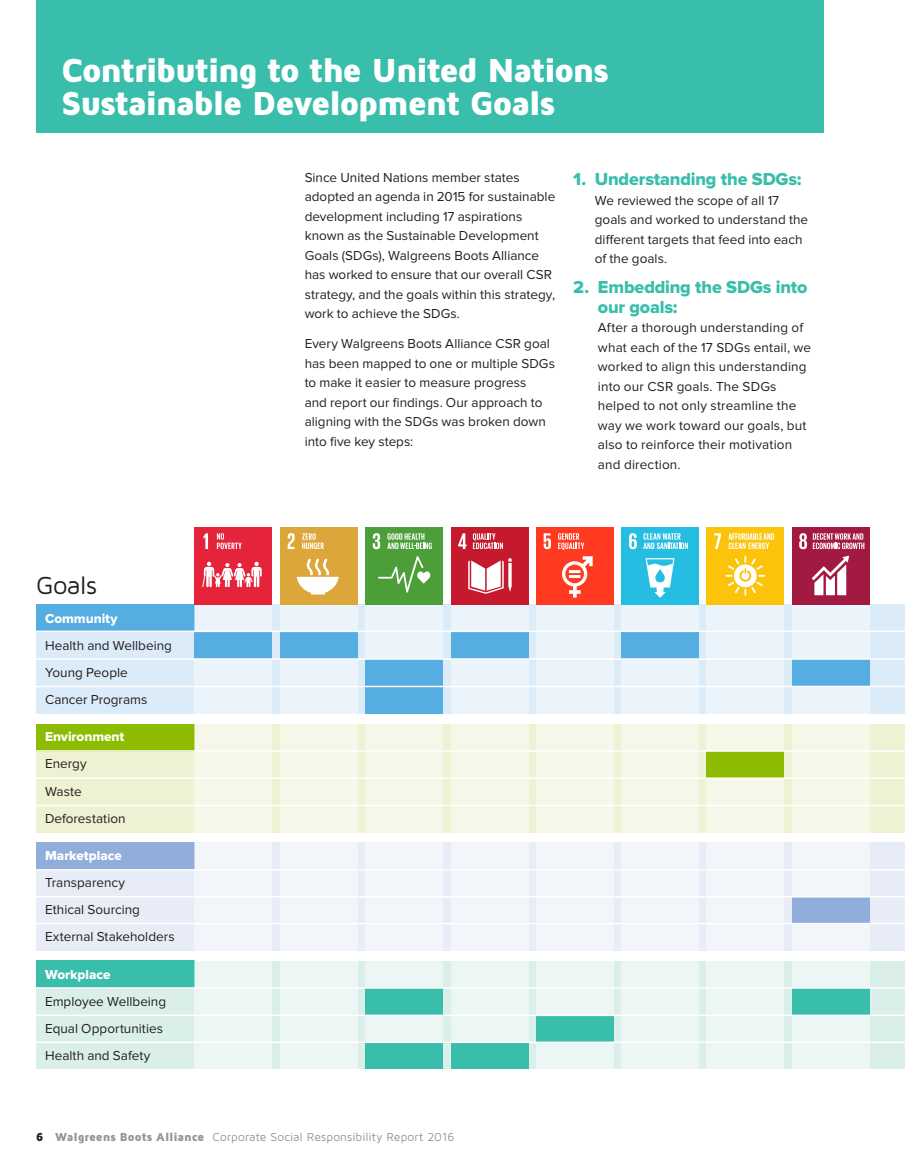
<style>
.page{position:relative;width:905px;height:1175px;background:#fff}
.page>*{position:absolute;margin:0;border:0;box-sizing:border-box;transform-origin:0 0}
.t1{font:900 34.5px/33px "Maven Pro";letter-spacing:-.05em;color:#fff}
.t2{font:25.5px "Maven Pro";letter-spacing:-.02em;color:#231f20}
.t3{font:18px/19.5px "Proxima Nova Extrabld";letter-spacing:-.01em;color:#38beab}
.t4{font:13.5px/19.5px "Proxima Nova";letter-spacing:.005em;color:#231f20}
.t5{font:13.5px "Proxima Nova Extrabld";color:#fff}
.t6{font:12px "Maven Pro";letter-spacing:.005em;color:#939598}
.s1{font-weight:900;color:#231f20}
.s2{font-weight:900}
</style>
<div class="page">
<div style="left:36px;top:961px;width:868px;height:108px;background:#daefea"></div>
<div style="left:36px;top:842px;width:868px;height:109px;background:#e7ecf7"></div>
<div style="left:36px;top:724px;width:868px;height:108px;background:#eef1d2"></div>
<div style="left:36px;top:604px;width:868px;height:110px;background:#dbebf8"></div>
<div style="left:36px;top:0;width:788px;height:133px;background:#38beab"></div>
<div style="left:36px;top:604px;width:158px;height:27px;background:#55ade1"></div>
<div style="left:36px;top:724px;width:158px;height:27px;background:#8dbb00"></div>
<div style="left:36px;top:842px;width:158px;height:27px;background:#91aeda"></div>
<div style="left:36px;top:961px;width:158px;height:27px;background:#38beab"></div>
<div style="left:194px;top:587px;width:78px;height:482px;background:linear-gradient(to right,#f1f6f5,#f1f6f5)"></div>
<div style="left:280px;top:587px;width:78px;height:482px;background:linear-gradient(to right,#f1f6f5,#f1f6f5)"></div>
<div style="left:365px;top:587px;width:78px;height:482px;background:linear-gradient(to right,#f3f7f4,#f3f7f4)"></div>
<div style="left:450px;top:587px;width:78px;height:482px;background:linear-gradient(to right,#f2f6f5,#f2f6f5)"></div>
<div style="left:621px;top:587px;width:78px;height:482px;background:linear-gradient(to right,#f1f6f5,#f1f6f5)"></div>
<div style="left:791px;top:587px;width:78px;height:482px;background:linear-gradient(to right,#f2f6f4,#f2f6f4)"></div>
<svg style="left:706px;top:604px;width:78px;height:465px;fill:#f2f6fa"></svg>
<div style="left:536px;top:587px;width:77px;height:482px;background:linear-gradient(to right,#f1f6f5,#f1f6f5)"></div>
<div style="left:194px;top:632px;width:78px;height:26px;background:#55ade1"></div>
<div style="left:280px;top:632px;width:78px;height:26px;background:#55ade1"></div>
<div style="left:365px;top:659px;width:78px;height:27px;background:#55ade1"></div>
<div style="left:450px;top:632px;width:78px;height:26px;background:#55ade1"></div>
<div style="left:621px;top:632px;width:78px;height:26px;background:#55ade1"></div>
<div style="left:791px;top:659px;width:78px;height:27px;background:#55ade1"></div>
<div style="left:791px;top:897px;width:78px;height:26px;background:#91aeda"></div>
<div style="left:791px;top:988px;width:78px;height:27px;background:#38beab"></div>
<div style="left:706px;top:751px;width:78px;height:27px;background:#8dbb00"></div>
<div style="left:365px;top:687px;width:78px;height:27px;background:#55ade1"></div>
<div style="left:365px;top:988px;width:78px;height:27px;background:#38beab"></div>
<div style="left:365px;top:1042px;width:78px;height:27px;background:#38beab"></div>
<div style="left:450px;top:1042px;width:78px;height:27px;background:#38beab"></div>
<div style="left:536px;top:1015px;width:77px;height:27px;background:#38beab"></div>
<hr style="left:28px;top:750px;width:876px;height:1px;background:#fff">
<hr style="left:28px;top:777px;width:876px;height:2px;background:#fff">
<hr style="left:28px;top:804px;width:876px;height:2px;background:#fff">
<hr style="left:28px;top:869px;width:876px;height:1px;background:#fff">
<hr style="left:28px;top:896px;width:876px;height:1px;background:#fff">
<hr style="left:28px;top:922px;width:876px;height:2px;background:#fff">
<hr style="left:28px;top:987px;width:876px;height:1px;background:#fff">
<hr style="left:28px;top:1014px;width:876px;height:2px;background:#fff">
<hr style="left:28px;top:1041px;width:876px;height:2px;background:#fff">
<hr style="left:28px;top:630px;width:876px;height:2px;background:#fff">
<hr style="left:28px;top:658px;width:876px;height:1px;background:#fff">
<hr style="left:28px;top:685px;width:876px;height:2px;background:#fff">
<div style="left:194px;top:527px;width:78px;height:77px;background:#e5243b"></div>
<svg style="left:203px;top:533px;width:5px;height:16px"></svg>
<svg style="left:202px;top:562px;width:60px;height:25px"></svg>
<svg style="left:217px;top:533px;width:25px;height:16px"></svg>
<div style="left:280px;top:527px;width:78px;height:77px;background:#dda63a"></div>
<svg style="left:288px;top:533px;width:6px;height:16px"></svg>
<svg style="left:297px;top:558px;width:42px;height:36px"></svg>
<svg style="left:302px;top:533px;width:22px;height:16px"></svg>
<div style="left:365px;top:527px;width:78px;height:77px;background:#4c9f38"></div>
<svg style="left:373px;top:533px;width:7px;height:16px"></svg>
<svg style="left:378px;top:556px;width:52px;height:36px"></svg>
<svg style="left:387px;top:533px;width:45px;height:16px"></svg>
<div style="left:450px;top:527px;width:78px;height:77px;background:#c5192d"></div>
<svg style="left:458px;top:533px;width:8px;height:16px"></svg>
<svg style="left:468px;top:558px;width:43px;height:35px"></svg>
<svg style="left:473px;top:533px;width:30px;height:16px"></svg>
<div style="left:536px;top:527px;width:77px;height:77px;background:#ff3a21"></div>
<svg style="left:543px;top:533px;width:8px;height:16px"></svg>
<svg style="left:562px;top:556px;width:30px;height:41px"></svg>
<svg style="left:558px;top:533px;width:26px;height:17px"></svg>
<div style="left:621px;top:527px;width:78px;height:77px;background:#26bde2"></div>
<svg style="left:629px;top:533px;width:7px;height:16px"></svg>
<svg style="left:645px;top:558px;width:29px;height:40px"></svg>
<svg style="left:643px;top:533px;width:45px;height:16px"></svg>
<div style="left:706px;top:527px;width:78px;height:77px;background:#fcc30b"></div>
<svg style="left:714px;top:533px;width:7px;height:16px"></svg>
<svg style="left:725px;top:556px;width:40px;height:39px"></svg>
<svg style="left:728px;top:533px;width:46px;height:16px"></svg>
<div style="left:791px;top:527px;width:78px;height:77px;background:#a21942"></div>
<svg style="left:811px;top:555px;width:38px;height:40px"></svg>
<svg style="left:799px;top:533px;width:65px;height:16px"></svg>
<h1 class="t1" style="left:61px;top:52px;width:550px">Contributing to the U nited Nations<br>Sustainable Development Goals</h1>
<p class="t4" style="left:304px;top:168px;width:252px">Since United Nations member states adopted an agenda in 2015 for sustainable development including 17 aspirations known as the Sustainable Development Goals (SDGs), Walgreens Boots Alliance has worked to ensure that our overall CSR strategy, and the goals within this strategy, work to achieve the SDGs.</p>
<p class="t4" style="left:304px;top:334px;width:252px">Every Walgreens Boots Alliance CSR goal has been mapped to one or multiple SDGs to make it easier to measure progress<br>and report our findings. Our approach to aligning with the SDGs was broken down into five key steps:</p>
<h3 class="t3" style="left:573px;top:170px;width:230px">1. Understanding the SDGs:</h3>
<p class="t4" style="left:595px;top:191px;width:215px">We reviewed the scope of all 17 goals and worked to understand the different targets that feed into each of the goals.</p>
<h3 class="t3" style="left:598px;top:278px;width:211px;text-indent:-25px">2. Embedding the SDGs into our goals:</h3>
<p class="t4" style="left:598px;top:318px;width:215px">After a thorough understanding of what each of the 17 SDGs entail, we worked to align this understanding into our CSR goals. The SDGs helped to not only streamline the way we work toward our goals, but also to reinforce their motivation and direction.</p>
<h2 class="t2" style="left:36px;top:569px;width:62px">Goals</h2>
<p class="t5" style="left:45px;top:610px;width:74px">Community</p>
<p class="t4" style="left:45px;top:632px;width:128px;line-height:27px">Health and Wellbeing<br>Young People<br>Cancer Programs</p>
<p class="t5" style="left:45px;top:729px;width:81px">Environment</p>
<p class="t4" style="left:45px;top:750px;width:82px;line-height:27px">Energy<br>Waste<br>Deforestation</p>
<p class="t5" style="left:45px;top:847px;width:78px">Marketplace</p>
<p class="t4" style="left:45px;top:869px;width:131px;line-height:27px">Transparency<br>Ethical Sourcing<br>External Stakeholders</p>
<p class="t5" style="left:45px;top:966px;width:67px">Workplace</p>
<p class="t4" style="left:45px;top:987px;width:123px;line-height:27px">Employee Wellbeing<br>Equal Opportunities<br>Health and Safety</p>
<p class="t6" style="left:36px;top:1129px;width:420px"><span class="s1">6</span> <span class="s2">Walgreens Boots Alliance</span> Corporate Social Responsibility Report 2016</p>
</div>
